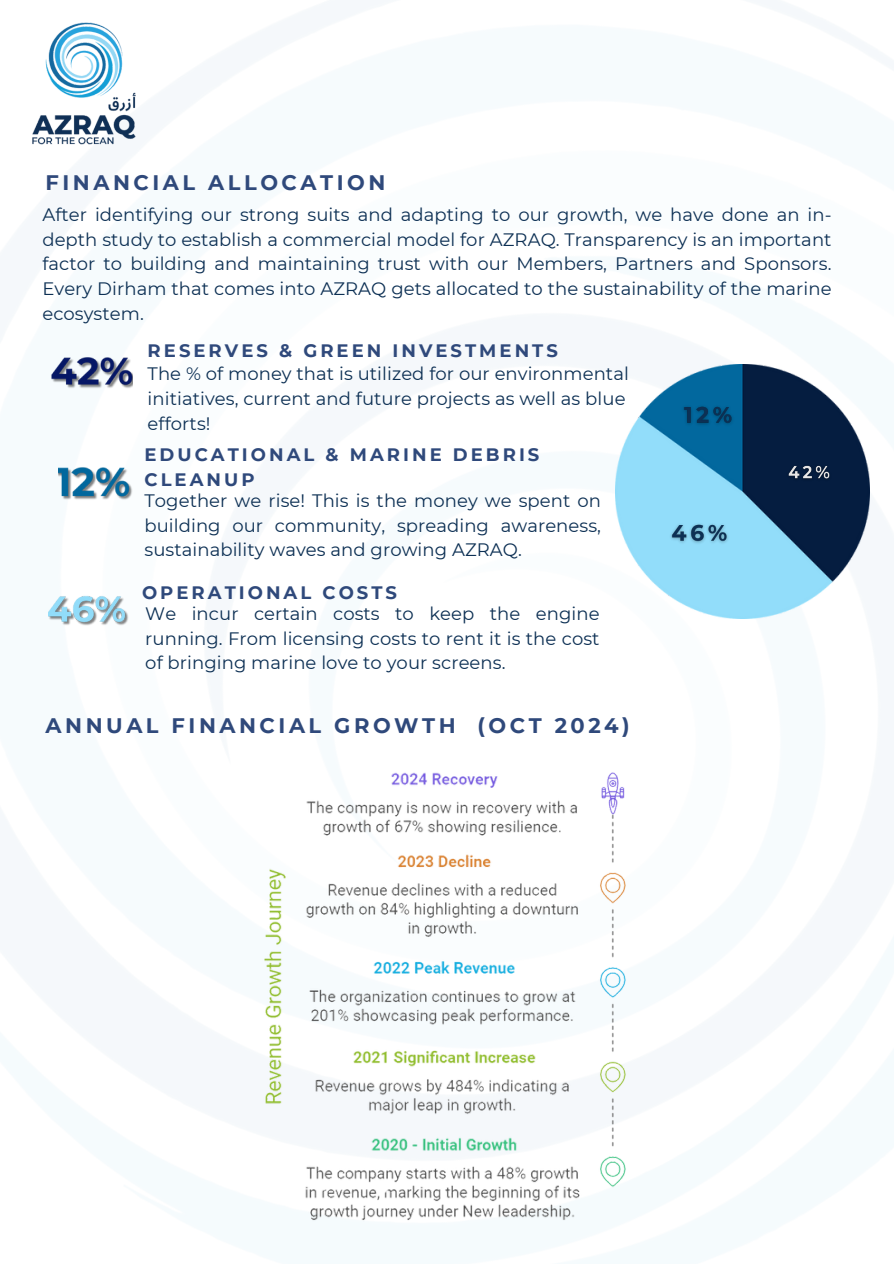
<style>
.page{position:relative;width:894px;height:1264px;background:#fff}
.page>*{position:absolute;margin:0;border:0;box-sizing:border-box;transform-origin:0 0}
.t1{font:700 21px "Montserrat";letter-spacing:.17em;color:#2f497b}
.t2{font:18px/24.8px "Montserrat";letter-spacing:.005em;color:#0d3054;text-align:justify}
.t3{font:700 18px/24.8px "Montserrat";letter-spacing:.17em;color:#2f497b}
</style>
<div class="page">
<img style="left:32px;top:22px;width:104px;height:123px">
<img style="left:615px;top:364px;width:254px;height:254px">
<img style="left:50px;top:357px;width:83px;height:32px">
<img style="left:58px;top:467px;width:74px;height:33px">
<img style="left:48px;top:595px;width:81px;height:31px">
<img style="left:678px;top:401px;width:59px;height:29px">
<img style="left:783px;top:462px;width:51px;height:22px">
<img style="left:666px;top:519px;width:66px;height:29px">
<img style="left:305px;top:1136px;width:275px;height:86px">
<img style="left:599px;top:772px;width:28px;height:416px">
<img style="left:263px;top:869px;width:23px;height:236px">
<img style="left:306px;top:772px;width:272px;height:64px">
<img style="left:306px;top:854px;width:272px;height:83px">
<img style="left:309px;top:961px;width:267px;height:65px">
<img style="left:314px;top:1050px;width:257px;height:66px">
<p class="t1" style="left:46px;top:169px;width:341px">FINANCIAL ALLOCATION</p>
<p class="t2" style="left:42px;top:202px;width:790px">After identifying our strong suits and adapting to our growth, we have done an in&shy;depth study to establish a commercial model for AZRAQ. Transparency is an important factor to building and maintaining trust with our Members, Partners and Sponsors.<br>Every Dirham that comes into AZRAQ gets allocated to the sustainability of the marine ecosystem.</p>
<h1 class="t3" style="left:148px;top:338px;width:411px">RESERVES &amp; GREEN INVESTMENTS</h1>
<p class="t2" style="left:148px;top:361px;width:482px;text-align:left">The % of money that is utilized for our environmental initiatives, current and future projects as well as blue efforts!</p>
<p class="t3" style="left:144px;top:442px;width:396px">EDUCATIONAL &amp; MARINE DEBRIS<br>CLEANUP</p>
<p class="t2" style="left:144px;top:488px;width:458px">Together we rise! This is the money we spent on building our community, spreading awareness, sustainability waves and growing AZRAQ.</p>
<p class="t3" style="left:142px;top:580px;width:256px">OPERATIONAL COSTS</p>
<h2 class="t2" style="left:145px;top:601px;width:455px">We incur certain costs to keep the engine running. From licensing costs to rent it is the cost of bringing marine love to your screens.</h2>
<p class="t1" style="left:46px;top:712px;width:411px">ANNUAL FINANCIAL GROWTH</p>
<p class="t1" style="left:477px;top:712px;width:154px">(OCT 2024)</p>
</div>
